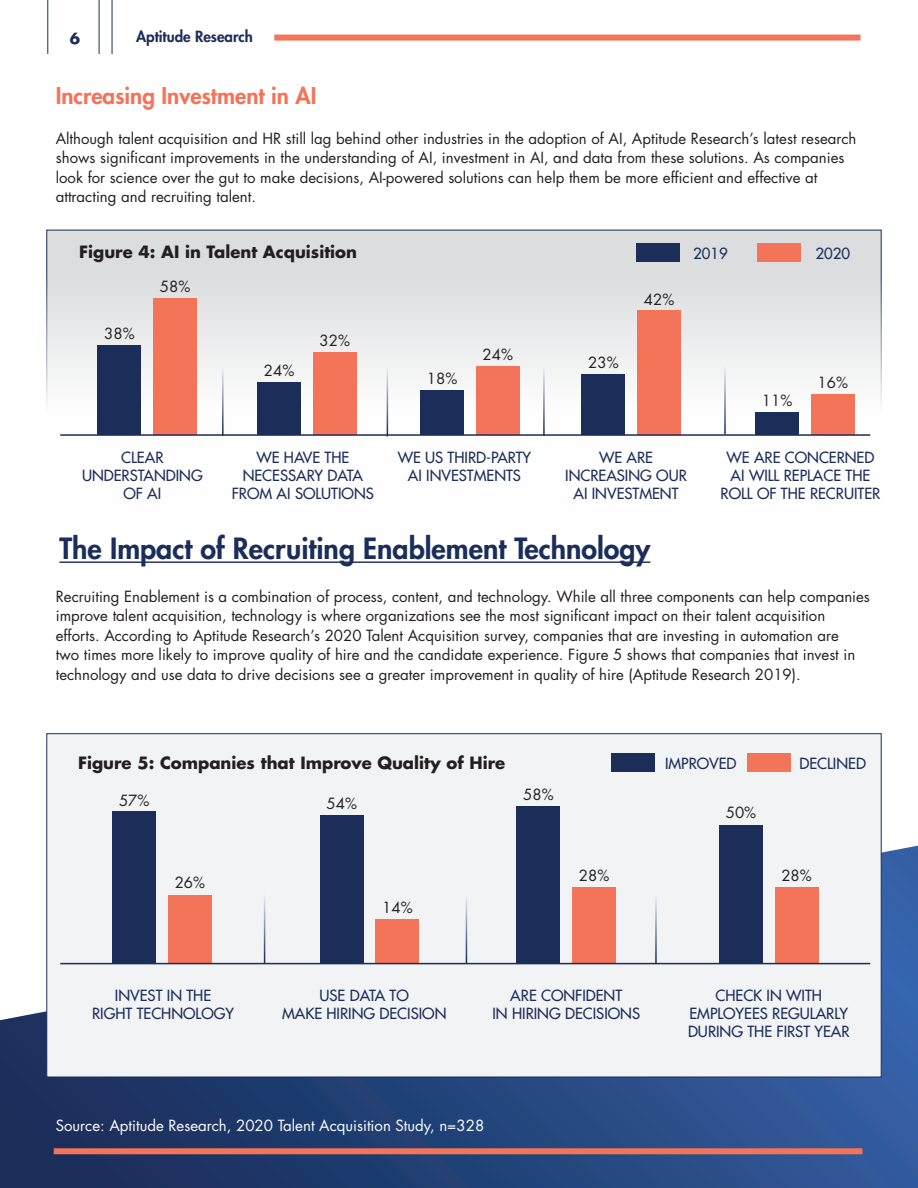
<style>
.page{position:relative;width:918px;height:1188px;background:#fff}
.page>*{position:absolute;margin:0;border:0;box-sizing:border-box;transform-origin:0 0}
.t1{font:800 28.5px "Futura Std";color:#1b2d59}
.t2{font:800 22.5px "Futura Std";color:#f37458}
.t3{font:700 16.5px "Futura Std";color:#231f20}
.t4{font:15px/19.5px "Futura Std";color:#231f20}
.t5{font:500 15px/18px "Futura Std";color:#1b2d59;text-align:center}
.t6{font:15px "Futura Std";color:#fff}
.t7{font:800 15px "Futura Std";color:#1b2d59}
.t8{font:700 15px "Futura Std";color:#1b2d59}
</style>
<div class="page">
<div style="left:46px;top:230px;width:836px;height:304px;background:linear-gradient(to bottom,#dbdbdd,#fff)"></div>
<svg style="left:0;top:846px;width:918px;height:342px;background:#345285"></svg>
<div style="left:46px;top:733px;width:836px;height:344px;background:#f2f3f4;border:1px solid #1b2d59"></div>
<div style="left:54px;top:1148px;width:808px;height:6px;background:#f37458"></div>
<div style="left:98px;top:345px;width:43px;height:90px;background:#1b2d59"></div>
<div style="left:112px;top:811px;width:44px;height:153px;background:#1b2d59"></div>
<div style="left:320px;top:815px;width:44px;height:149px;background:#1b2d59"></div>
<div style="left:517px;top:806px;width:43px;height:158px;background:#1b2d59"></div>
<div style="left:719px;top:825px;width:44px;height:139px;background:#1b2d59"></div>
<div style="left:257px;top:382px;width:44px;height:53px;background:#1b2d59"></div>
<div style="left:420px;top:390px;width:44px;height:45px;background:#1b2d59"></div>
<div style="left:582px;top:374px;width:43px;height:61px;background:#1b2d59"></div>
<div style="left:755px;top:413px;width:44px;height:22px;background:#1b2d59"></div>
<div style="left:636px;top:243px;width:43px;height:18px;background:#1b2d59"></div>
<div style="left:611px;top:753px;width:44px;height:19px;background:#1b2d59"></div>
<div style="left:757px;top:243px;width:43px;height:18px;background:#f37458"></div>
<div style="left:747px;top:753px;width:44px;height:19px;background:#f37458"></div>
<div style="left:153px;top:298px;width:44px;height:137px;background:#f37458"></div>
<div style="left:168px;top:895px;width:44px;height:69px;background:#f37458"></div>
<div style="left:376px;top:919px;width:43px;height:45px;background:#f37458"></div>
<div style="left:572px;top:887px;width:44px;height:77px;background:#f37458"></div>
<div style="left:775px;top:887px;width:43px;height:77px;background:#f37458"></div>
<div style="left:313px;top:353px;width:44px;height:82px;background:#f37458"></div>
<div style="left:476px;top:367px;width:44px;height:68px;background:#f37458"></div>
<div style="left:637px;top:311px;width:44px;height:124px;background:#f37458"></div>
<div style="left:811px;top:394px;width:44px;height:41px;background:#f37458"></div>
<hr style="left:222px;top:353px;width:2px;height:83px;background:#1b2d59">
<hr style="left:264px;top:880px;width:1px;height:84px;background:#1b2d59">
<hr style="left:466px;top:880px;width:1px;height:84px;background:#1b2d59">
<hr style="left:655px;top:880px;width:2px;height:84px;background:#1b2d59">
<hr style="left:387px;top:353px;width:1px;height:84px;background:#1b2d59">
<hr style="left:543px;top:352px;width:2px;height:83px;background:#1b2d59">
<hr style="left:724px;top:351px;width:2px;height:83px;background:#1b2d59">
<hr style="left:60px;top:434px;width:810px;height:2px;background:#1b2d59">
<hr style="left:60px;top:963px;width:810px;height:1px;background:#1b2d59">
<hr style="left:59px;top:561px;width:591px;height:2px;background:#1b2d59">
<hr style="left:47px;top:0;width:1px;height:54px;background:#1b2d59">
<hr style="left:99px;top:0;width:1px;height:54px;background:#1b2d59">
<hr style="left:112px;top:0;width:1px;height:54px;background:#1b2d59">
<div style="left:274px;top:35px;width:587px;height:6px;background:#f37458"></div>
<p class="t8" style="left:70px;top:28px;width:12px">6</p>
<p class="t7" style="left:136px;top:27px;width:118px">Aptitude Research</p>
<h2 class="t2" style="left:56px;top:81px;width:262px">Increasing Investment in AI</h2>
<p class="t4" style="left:56px;top:129px;width:802px">Although talent acquisition and HR still lag behind other industries in the adoption of AI, Aptitude Research’s latest research shows significant improvements in the understanding of AI, investment in AI, and data from these solutions. As companies look for science over the gut to make decisions, AI-powered solutions can help them be more efficient and effective at attracting and recruiting talent.</p>
<p class="t3" style="left:79px;top:241px;width:279px">Figure 4: AI in Talent Acquisition</p>
<p class="t4" style="left:104px;top:324px;width:32px">38%</p>
<p class="t4" style="left:160px;top:277px;width:32px">58%</p>
<p class="t4" style="left:264px;top:361px;width:32px">24%</p>
<p class="t4" style="left:320px;top:331px;width:32px">32%</p>
<p class="t4" style="left:427px;top:369px;width:32px">18%</p>
<p class="t4" style="left:483px;top:345px;width:32px">24%</p>
<p class="t5" style="left:82px;top:448px;width:122px">CLEAR<br>UNDERSTANDING<br>OF AI</p>
<p class="t5" style="left:232px;top:448px;width:143px">WE HAVE THE<br>NECESSARY DATA<br>FROM AI SOLUTIONS</p>
<p class="t5" style="left:398px;top:448px;width:135px">WE US THIRD-PARTY<br>AI INVESTMENTS</p>
<p class="t4" style="left:588px;top:353px;width:32px">23%</p>
<p class="t4" style="left:644px;top:290px;width:32px">42%</p>
<p class="t5" style="left:693px;top:244px;width:36px">2019</p>
<p class="t5" style="left:815px;top:244px;width:36px">2020</p>
<p class="t4" style="left:762px;top:391px;width:32px">11%</p>
<p class="t4" style="left:818px;top:373px;width:32px">16%</p>
<p class="t5" style="left:565px;top:448px;width:123px">WE ARE<br>INCREASING OUR<br>AI INVESTMENT</p>
<p class="t5" style="left:721px;top:448px;width:161px">WE ARE CONCERNED<br>AI WILL REPLACE THE<br>ROLL OF THE RECRUITER</p>
<h1 class="t1" style="left:59px;top:531px;width:593px">The Impact of Recruiting Enablement Technology</h1>
<p class="t4" style="left:56px;top:587px;width:816px">Recruiting Enablement is a combination of process, content, and technology. While all three components can help companies improve talent acquisition, technology is where organizations see the most significant impact on their talent acquisition efforts. According to Aptitude Research’s 2020 Talent Acquisition survey, companies that are investing in automation are<br>two times more likely to improve quality of hire and the candidate experience. Figure 5 shows that companies that invest in technology and use data to drive decisions see a greater improvement in quality of hire (Aptitude Research 2019).</p>
<p class="t3" style="left:78px;top:752px;width:429px">Figure 5: Companies that Improve Quality of Hire</p>
<p class="t4" style="left:119px;top:791px;width:32px">57%</p>
<p class="t4" style="left:327px;top:794px;width:32px">54%</p>
<p class="t4" style="left:523px;top:785px;width:32px">58%</p>
<p class="t4" style="left:175px;top:873px;width:32px">26%</p>
<p class="t4" style="left:382px;top:898px;width:32px">14%</p>
<p class="t5" style="left:665px;top:755px;width:73px">IMPROVED</p>
<p class="t4" style="left:726px;top:803px;width:32px">50%</p>
<p class="t5" style="left:799px;top:755px;width:68px">DECLINED</p>
<p class="t4" style="left:579px;top:866px;width:32px">28%</p>
<p class="t4" style="left:781px;top:866px;width:32px">28%</p>
<p class="t5" style="left:92px;top:986px;width:144px">INVEST IN THE<br>RIGHT TECHNOLOGY</p>
<p class="t5" style="left:282px;top:986px;width:166px">USE DATA TO<br>MAKE HIRING DECISION</p>
<p class="t5" style="left:493px;top:986px;width:149px">ARE CONFIDENT<br>IN HIRING DECISIONS</p>
<p class="t6" style="left:56px;top:1116px;width:430px">Source: Aptitude Research, 2020 Talent Acquisition Study, n=328</p>
<p class="t5" style="left:688px;top:986px;width:163px">CHECK IN WITH<br>EMPLOYEES REGULARLY<br>DURING THE FIRST YEAR</p>
</div>
